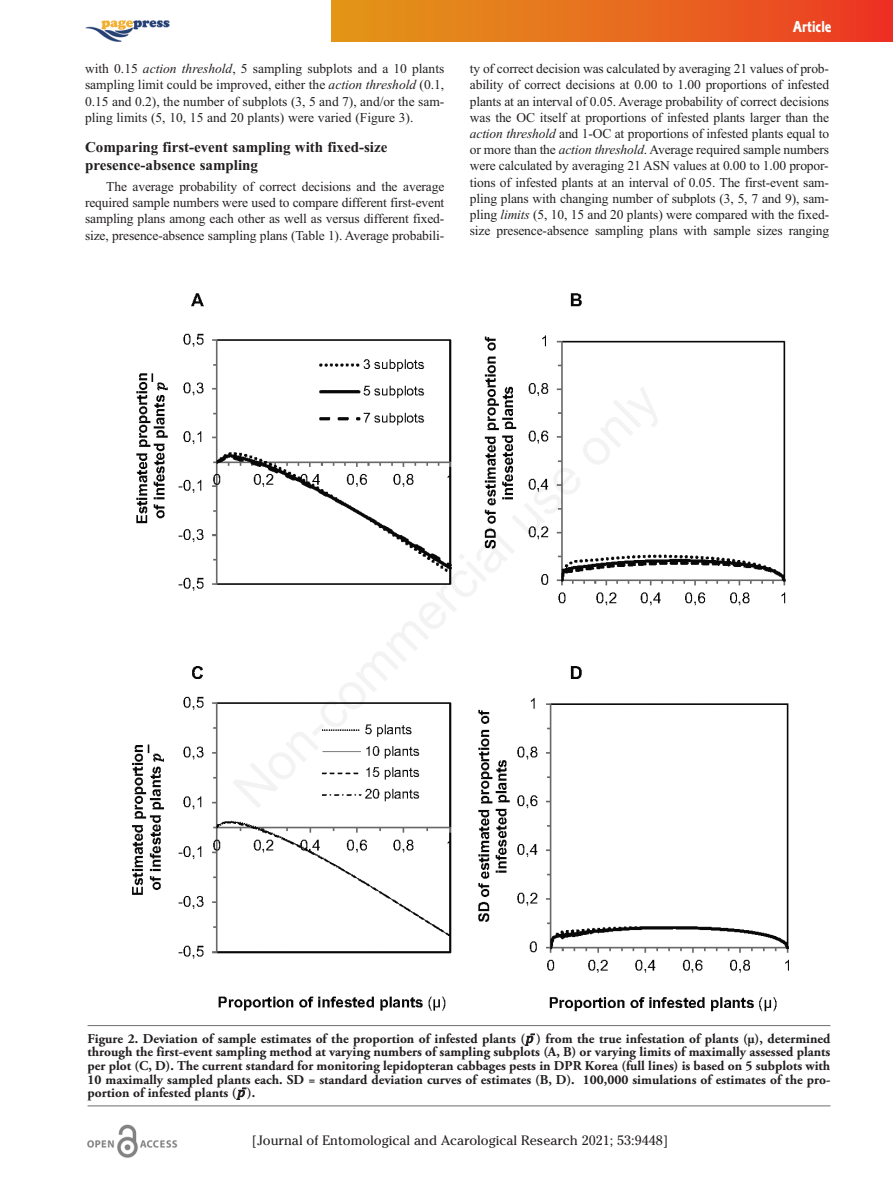
<style>
.page{position:relative;width:893px;height:1191px;background:#fff}
.page>*{position:absolute;margin:0;border:0;box-sizing:border-box;transform-origin:0 0}
.t1{font:16.5px "Corinthian Bold Condensed Plain";color:#fff}
.t2{font:700 15px/18px "Times New Roman";color:#231f20}
.t3{font:13.5px/16.2px "Times New Roman";letter-spacing:-.01em;color:#231f20;text-align:justify}
.t4{font:700 13.5px/13.5px "Adobe Garamond Pro";color:#231f20;text-align:justify}
.t5{font:13.5px "Cheltenham";color:#231f20}
.s1{font-style:italic}
.s2{font-family:"Cambria Math";font-weight:400;font-style:italic}
</style>
<div class="page">
<img style="left:85px;top:20px;width:85px;height:22px">
<img style="left:87px;top:1124px;width:91px;height:34px">
<div style="left:331px;top:0;width:562px;height:41px;background:linear-gradient(to right,#e29c18,#ed3925)"></div>
<img style="left:132px;top:293px;width:657px;height:719px">
<hr style="left:88px;top:1025px;width:742px;height:1px;background:#6c6d70">
<hr style="left:88px;top:1105px;width:742px;height:1px;background:#6c6d70">
<p class="t3" style="left:85px;top:60px;width:361px">with 0.15 <span class="s1">action threshold</span>, 5 sampling subplots and a 10 plants sampling limit could be improved, either the <span class="s1">action threshold</span> (0.1, 0.15 and 0.2), the number of subplots (3, 5 and 7), and/or the sam&shy;pling limits (5, 10, 15 and 20 plants) were varied (Figure 3).</p>
<p class="t2" style="left:85px;top:137px;width:304px">Comparing first-event sampling with fixed-size presence-absence sampling</p>
<p class="t3" style="left:85px;top:178px;width:361px;text-indent:21px">The average probability of correct decisions and the average required sample numbers were used to compare different first-event sampling plans among each other as well as versus different fixed&shy;size, presence-absence sampling plans (Table 1). Average probabili-</p>
<p class="t1" style="left:793px;top:21px;width:40px">Article</p>
<p class="t3" style="left:470px;top:60px;width:361px">ty of correct decision was calculated by averaging 21 values of prob&shy;ability of correct decisions at 0.00 to 1.00 proportions of infested plants at an interval of 0.05. Average probability of correct decisions was the OC itself at proportions of infested plants larger than the <span class="s1">action threshold</span> and 1-OC at proportions of infested plants equal to or more than the <span class="s1">action threshold</span>. Average required sample numbers were calculated by averaging 21 ASN values at 0.00 to 1.00 propor&shy;tions of infested plants at an interval of 0.05. The first-event sam&shy;pling plans with changing number of subplots (3, 5, 7 and 9), sam&shy;pling <span class="s1">limits</span> (5, 10, 15 and 20 plants) were compared with the fixed&shy;size presence-absence sampling plans with sample sizes ranging</p>
<p class="t4" style="left:88px;top:1033px;width:744px">Figure 2. Deviation of sample estimates of the proportion of infested plants (<span class="s2">p̄</span>) from the true infestation of plants (µ), determined through the first-event sampling method at varying numbers of sampling subplots (A, B) or varying limits of maximally assessed plants per plot (C, D). The current standard for monitoring lepidopteran cabbages pests in DPR Korea (full lines) is based on 5 subplots with 10 maximally sampled plants each. SD = standard deviation curves of estimates (B, D). 100,000 simulations of estimates of the pro&shy;portion of infested plants (<span class="s2">p̄</span>).</p>
<p class="t5" style="left:252px;top:1132px;width:418px">[Journal of Entomological and Acarological Research 2021; 53:9448]</p>
</div>
